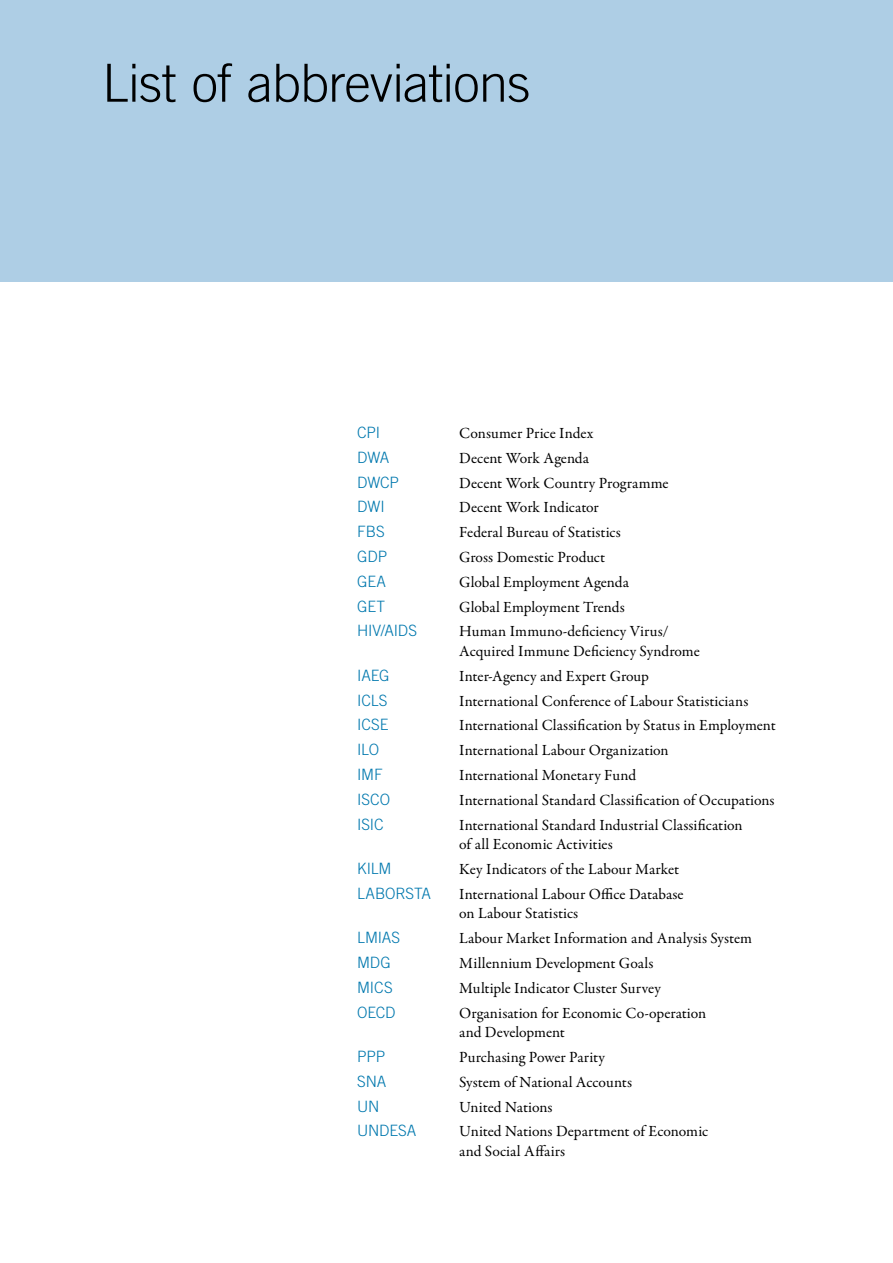
<style>
.page{position:relative;width:893px;height:1263px;background:#fff}
.page>*{position:absolute;margin:0;border:0;box-sizing:border-box;transform-origin:0 0}
.titre_A_mdg{font:300 52.5px "Trade Gothic LT Com";letter-spacing:-.015em;color:#000}
.abbrev_mdg{font:15.6px/19.5px "Garamond Premr Pro";color:#000}
.abbrev_mdg-2{font:300 15.6px "Trade Gothic LT Com";letter-spacing:-.01em;color:#0078ae}
</style>
<div class="page">
<div style="left:0;top:0;width:893px;height:282px;background:#aecee5"></div>
<p class="titre_A_mdg" style="left:102px;top:52px;width:430px">List of abbreviations</p>
<p class="abbrev_mdg-2" style="left:357px;top:423px;width:24px">CPI</p>
<p class="abbrev_mdg" style="left:459px;top:424px;width:136px">Consumer Price Index</p>
<p class="abbrev_mdg-2" style="left:357px;top:448px;width:34px">DWA</p>
<p class="abbrev_mdg" style="left:459px;top:448px;width:131px">Decent Work Agenda</p>
<p class="abbrev_mdg-2" style="left:357px;top:473px;width:43px">DWCP</p>
<p class="abbrev_mdg" style="left:459px;top:473px;width:211px">Decent Work Country Programme</p>
<p class="abbrev_mdg-2" style="left:357px;top:498px;width:29px">DWI</p>
<p class="abbrev_mdg" style="left:459px;top:498px;width:141px">Decent Work Indicator</p>
<p class="abbrev_mdg-2" style="left:357px;top:522px;width:29px">FBS</p>
<p class="abbrev_mdg" style="left:459px;top:523px;width:163px">Federal Bureau of Statistics</p>
<p class="abbrev_mdg-2" style="left:357px;top:547px;width:32px">GDP</p>
<p class="abbrev_mdg" style="left:459px;top:548px;width:148px">Gross Domestic Product</p>
<p class="abbrev_mdg-2" style="left:357px;top:572px;width:30px">GEA</p>
<p class="abbrev_mdg" style="left:459px;top:573px;width:171px">Global Employment Agenda</p>
<p class="abbrev_mdg-2" style="left:357px;top:597px;width:29px">GET</p>
<p class="abbrev_mdg" style="left:459px;top:597px;width:167px">Global Employment Trends</p>
<p class="abbrev_mdg-2" style="left:357px;top:622px;width:61px">HIV/AIDS</p>
<p class="abbrev_mdg" style="left:459px;top:622px;width:242px">Human Immuno-deficiency Virus/<br>Acquired Immune Deficiency Syndrome</p>
<p class="abbrev_mdg-2" style="left:357px;top:666px;width:34px">IAEG</p>
<p class="abbrev_mdg" style="left:459px;top:666px;width:191px">Inter-Agency and Expert Group</p>
<p class="abbrev_mdg-2" style="left:357px;top:691px;width:32px">ICLS</p>
<p class="abbrev_mdg" style="left:459px;top:691px;width:291px">International Conference of Labour Statisticians</p>
<p class="abbrev_mdg-2" style="left:357px;top:716px;width:33px">ICSE</p>
<p class="abbrev_mdg" style="left:459px;top:716px;width:318px">International Classification by Status in Employment</p>
<p class="abbrev_mdg-2" style="left:357px;top:740px;width:23px">ILO</p>
<p class="abbrev_mdg" style="left:459px;top:741px;width:211px">International Labour Organization</p>
<p class="abbrev_mdg-2" style="left:357px;top:765px;width:27px">IMF</p>
<p class="abbrev_mdg" style="left:459px;top:766px;width:178px">International Monetary Fund</p>
<p class="abbrev_mdg-2" style="left:357px;top:790px;width:34px">ISCO</p>
<p class="abbrev_mdg" style="left:459px;top:791px;width:317px">International Standard Classification of Occupations</p>
<p class="abbrev_mdg-2" style="left:357px;top:815px;width:28px">ISIC</p>
<p class="abbrev_mdg" style="left:459px;top:815px;width:285px">International Standard Industrial Classification of all Economic Activities</p>
<p class="abbrev_mdg-2" style="left:357px;top:859px;width:36px">KILM</p>
<p class="abbrev_mdg" style="left:459px;top:860px;width:222px">Key Indicators of the Labour Market</p>
<p class="abbrev_mdg-2" style="left:357px;top:884px;width:75px">LABORSTA</p>
<p class="abbrev_mdg" style="left:459px;top:884px;width:226px">International Labour Office Database on Labour Statistics</p>
<p class="abbrev_mdg-2" style="left:357px;top:928px;width:44px">LMIAS</p>
<p class="abbrev_mdg" style="left:459px;top:929px;width:294px">Labour Market Information and Analysis System</p>
<p class="abbrev_mdg-2" style="left:357px;top:953px;width:35px">MDG</p>
<p class="abbrev_mdg" style="left:459px;top:954px;width:196px">Millennium Development Goals</p>
<p class="abbrev_mdg-2" style="left:357px;top:978px;width:37px">MICS</p>
<p class="abbrev_mdg" style="left:459px;top:978px;width:203px">Multiple Indicator Cluster Survey</p>
<p class="abbrev_mdg-2" style="left:357px;top:1003px;width:40px">OECD</p>
<p class="abbrev_mdg" style="left:459px;top:1003px;width:248px">Organisation for Economic Co-operation and Development</p>
<p class="abbrev_mdg-2" style="left:357px;top:1047px;width:30px">PPP</p>
<p class="abbrev_mdg" style="left:459px;top:1048px;width:147px">Purchasing Power Parity</p>
<p class="abbrev_mdg-2" style="left:357px;top:1072px;width:31px">SNA</p>
<p class="abbrev_mdg" style="left:459px;top:1072px;width:174px">System of National Accounts</p>
<p class="abbrev_mdg-2" style="left:357px;top:1097px;width:24px">UN</p>
<p class="abbrev_mdg" style="left:459px;top:1097px;width:95px">United Nations</p>
<p class="abbrev_mdg-2" style="left:357px;top:1121px;width:61px">UNDESA</p>
<p class="abbrev_mdg" style="left:459px;top:1122px;width:251px">United Nations Department of Economic and Social Affairs</p>
</div>
